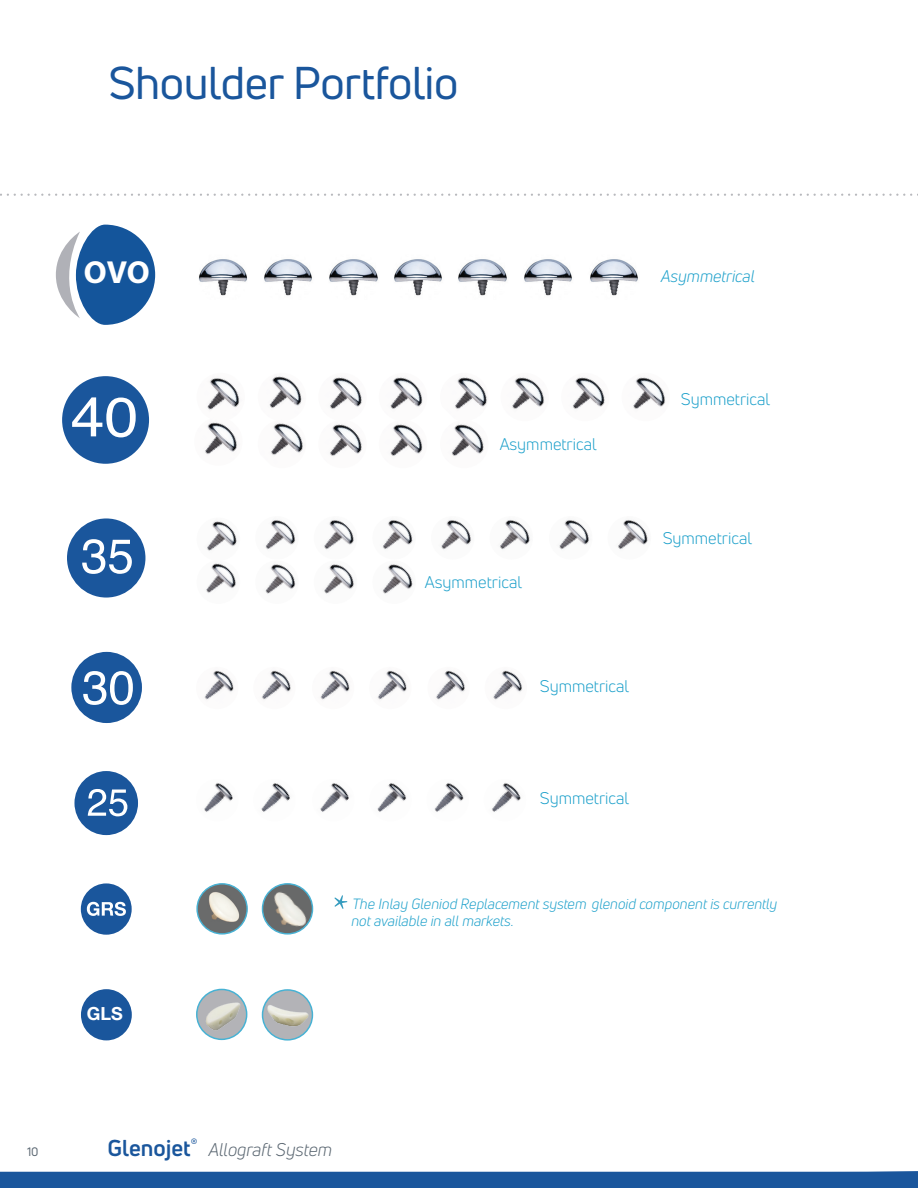
<style>
.page{position:relative;width:918px;height:1188px;background:#fff}
.page>*{position:absolute;margin:0;border:0;box-sizing:border-box;transform-origin:0 0}
.t1{font:45px "Uni Neue";letter-spacing:-.01em;color:#1a569c}
.t2{font:700 31.95px "Myriad Pro";color:#fff}
.t3{font:italic 18px "Uni Neue";color:#5a6671}
.t4{font:700 18px "Helvetica Neue";color:#fff}
.t5{font:16.5px "Uni Neue";color:#1a9fca}
.t6{font:italic 16.5px "Uni Neue";color:#1a9fca}
.Body_Std{font:italic 14.55px "Uni Neue";letter-spacing:.005em;color:#1a9fca}
.t7{font:12px "Uni Neue";color:#5a6671}
.s1{font-weight:700;font-style:normal;font-size:22.5px;color:#1a569c}
</style>
<div class="page">
<svg style="left:0;top:194px;width:918px;height:2px"></svg>
<div style="left:67px;top:518px;width:78px;height:80px;background:#1a569c;border-radius:50%"></div>
<svg style="left:82px;top:539px;width:50px;height:35px"></svg>
<img style="left:197px;top:518px;width:43px;height:43px;border-radius:22px">
<img style="left:197px;top:560px;width:43px;height:44px;border-radius:22px">
<img style="left:255px;top:516px;width:44px;height:44px;border-radius:22px">
<img style="left:314px;top:516px;width:43px;height:44px;border-radius:22px">
<img style="left:372px;top:516px;width:44px;height:44px;border-radius:22px">
<img style="left:431px;top:516px;width:43px;height:44px;border-radius:22px">
<img style="left:490px;top:516px;width:43px;height:44px;border-radius:22px">
<img style="left:549px;top:516px;width:43px;height:44px;border-radius:22px">
<img style="left:608px;top:516px;width:43px;height:44px;border-radius:22px">
<img style="left:255px;top:560px;width:44px;height:44px;border-radius:22px">
<img style="left:314px;top:560px;width:43px;height:44px;border-radius:22px">
<img style="left:372px;top:560px;width:44px;height:44px;border-radius:22px">
<div style="left:71px;top:652px;width:71px;height:71px;background:#1a569c;border-radius:50%"></div>
<svg style="left:83px;top:671px;width:50px;height:34px"></svg>
<img style="left:196px;top:667px;width:42px;height:42px;border-radius:21px">
<img style="left:253px;top:667px;width:42px;height:42px;border-radius:21px">
<img style="left:312px;top:667px;width:42px;height:42px;border-radius:21px">
<img style="left:369px;top:667px;width:42px;height:42px;border-radius:21px">
<img style="left:428px;top:667px;width:42px;height:42px;border-radius:21px">
<img style="left:485px;top:667px;width:42px;height:42px;border-radius:21px">
<div style="left:74px;top:771px;width:64px;height:64px;background:#1a569c;border-radius:50%"></div>
<svg style="left:88px;top:789px;width:39px;height:27px"></svg>
<img style="left:204px;top:782px;width:29px;height:30px">
<img style="left:261px;top:783px;width:29px;height:29px">
<img style="left:320px;top:783px;width:29px;height:29px">
<img style="left:377px;top:783px;width:30px;height:29px">
<img style="left:434px;top:783px;width:30px;height:29px">
<img style="left:492px;top:782px;width:29px;height:30px">
<div style="left:81px;top:883px;width:51px;height:52px;background:#1a569c;border-radius:50%"></div>
<svg style="left:87px;top:902px;width:39px;height:14px"></svg>
<img style="left:197px;top:884px;width:50px;height:50px;border-radius:25px">
<div style="left:196px;top:883px;width:52px;height:52px;border:1px solid #1a9fca;border-radius:50%"></div>
<svg style="left:263px;top:884px;width:50px;height:49px"></svg>
<img style="left:263px;top:884px;width:50px;height:50px;border-radius:25px">
<div style="left:262px;top:883px;width:51px;height:52px;border:1px solid #1a9fca;border-radius:50%"></div>
<svg style="left:334px;top:895px;width:13px;height:14px"></svg>
<svg style="left:56px;top:225px;width:99px;height:100px"></svg>
<img style="left:198px;top:259px;width:49px;height:37px">
<img style="left:264px;top:259px;width:48px;height:37px">
<img style="left:329px;top:259px;width:49px;height:37px">
<img style="left:394px;top:259px;width:48px;height:37px">
<img style="left:458px;top:259px;width:49px;height:37px">
<img style="left:524px;top:259px;width:48px;height:37px">
<img style="left:590px;top:259px;width:48px;height:37px">
<div style="left:62px;top:376px;width:87px;height:88px;background:#1a569c;border-radius:50%"></div>
<svg style="left:72px;top:397px;width:64px;height:40px"></svg>
<img style="left:207px;top:378px;width:33px;height:32px">
<img style="left:269px;top:376px;width:33px;height:32px">
<img style="left:318px;top:373px;width:49px;height:48px;border-radius:24px">
<img style="left:379px;top:373px;width:48px;height:48px;border-radius:24px">
<img style="left:455px;top:377px;width:32px;height:32px">
<img style="left:501px;top:373px;width:48px;height:48px;border-radius:24px">
<img style="left:561px;top:373px;width:48px;height:48px;border-radius:24px">
<img style="left:622px;top:373px;width:48px;height:48px;border-radius:24px">
<svg style="left:258px;top:420px;width:48px;height:48px"></svg>
<img style="left:318px;top:420px;width:49px;height:48px;border-radius:24px">
<img style="left:379px;top:420px;width:48px;height:48px;border-radius:24px">
<img style="left:440px;top:420px;width:48px;height:48px;border-radius:24px">
<img style="left:205px;top:422px;width:32px;height:33px">
<svg style="left:0;top:990px;width:918px;height:198px"></svg>
<p class="t1" style="left:108px;top:55px;width:351px">Shoulder Portfolio</p>
<p class="t2" style="left:84px;top:251px;width:67px">OVO</p>
<p class="t6" style="left:661px;top:266px;width:95px">Asymmetrical</p>
<p class="t5" style="left:500px;top:434px;width:99px">Asymmetrical</p>
<p class="t5" style="left:425px;top:572px;width:99px">Asymmetrical</p>
<p class="t5" style="left:681px;top:389px;width:91px">Symmetrical</p>
<p class="t5" style="left:663px;top:528px;width:91px">Symmetrical</p>
<p class="t5" style="left:540px;top:677px;width:91px">Symmetrical</p>
<p class="t5" style="left:540px;top:788px;width:91px">Symmetrical</p>
<p class="t4" style="left:87px;top:1000px;width:38px">GLS</p>
<p class="Body_Std" style="left:353px;top:895px;width:426px">The Inlay Gleniod Replacement system glenoid component is currently</p>
<p class="Body_Std" style="left:351px;top:913px;width:164px">not available in all markets.</p>
<p class="t7" style="left:27px;top:1144px;width:13px">10</p>
<p class="t3" style="left:108px;top:1139px;width:226px"><span class="s1">Glenojet</span><sup>®</sup> Allograft System</p>
</div>
